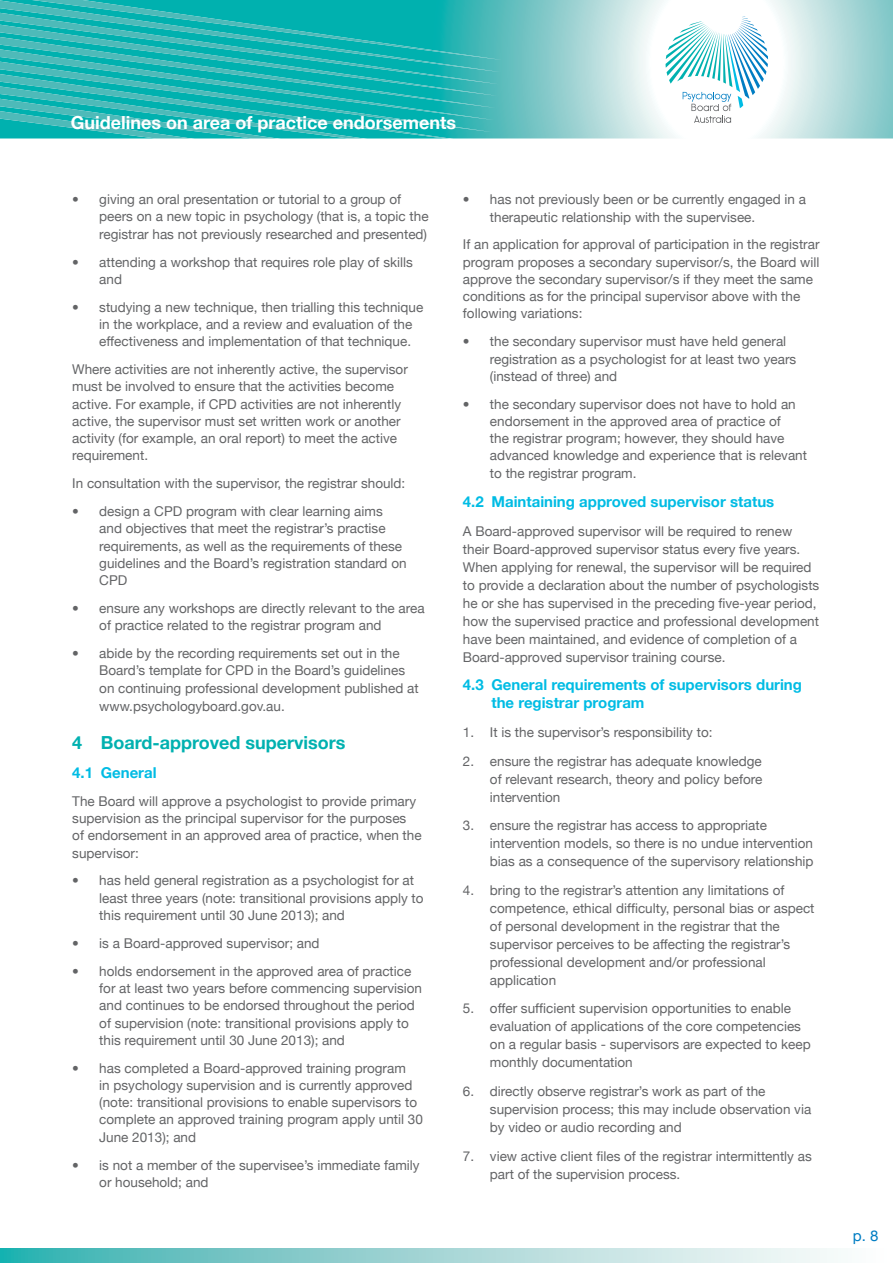
<style>
.page{position:relative;width:893px;height:1263px;background:#fff}
.page>*{position:absolute;margin:0;border:0;box-sizing:border-box;transform-origin:0 0}
.t1{font:700 18px "Helvetica Neue";color:#fff}
.t2{font:700 18px "Helvetica Neue";color:#00b1b0}
.t3{font:700 15px/18px "Helvetica Neue";color:#00bce4}
.t4{font:15px "Helvetica Neue";color:#007dc3}
.t5{font:13.5px/17.2px "Helvetica Neue";color:#636466}
</style>
<div class="page">
<svg style="left:502px;top:0;width:391px;height:138px"></svg>
<svg style="left:0;top:0;width:502px;height:139px;background:#22b6b4"></svg>
<svg style="left:0;top:1248px;width:834px;height:15px;background:#9ad4d4"></svg>
<svg style="left:665px;top:16px;width:103px;height:107px"></svg>
<h1 class="t1" style="left:71px;top:112px;width:387px">Guidelines on area of practice endorsements</h1>
<p class="t5" style="left:99px;top:191px;width:331px;text-indent:-27px">• giving an oral presentation or tutorial to a group of peers on a new topic in psychology (that is, a topic the registrar has not previously researched and presented)</p>
<p class="t5" style="left:99px;top:253px;width:315px;text-indent:-27px">• attending a workshop that requires role play of skills and</p>
<p class="t5" style="left:99px;top:298px;width:326px;text-indent:-27px">• studying a new technique, then trialling this technique in the workplace, and a review and evaluation of the effectiveness and implementation of that technique.</p>
<p class="t5" style="left:72px;top:360px;width:337px">Where activities are not inherently active, the supervisor must be involved to ensure that the activities become active. For example, if CPD activities are not inherently active, the supervisor must set written work or another activity (for example, an oral report) to meet the active requirement.</p>
<p class="t5" style="left:72px;top:475px;width:335px">In consultation with the supervisor, the registrar should:</p>
<p class="t5" style="left:99px;top:503px;width:309px;text-indent:-27px">• design a CPD program with clear learning aims and objectives that meet the registrar’s practise requirements, as well as the requirements of these guidelines and the Board’s registration standard on CPD</p>
<p class="t5" style="left:99px;top:599px;width:327px;text-indent:-27px">• ensure any workshops are directly relevant to the area of practice related to the registrar program and</p>
<p class="t5" style="left:99px;top:644px;width:321px;text-indent:-27px">• abide by the recording requirements set out in the Board’s template for CPD in the Board’s guidelines on continuing professional development published at www.psychologyboard.gov.au.</p>
<h1 class="t2" style="left:72px;top:732px;width:275px">4 Board-approved supervisors</h1>
<p class="t3" style="left:72px;top:763px;width:86px">4.1 General</p>
<p class="t5" style="left:72px;top:792px;width:351px">The Board will approve a psychologist to provide primary supervision as the principal supervisor for the purposes<br>of endorsement in an approved area of practice, when the supervisor:</p>
<p class="t5" style="left:99px;top:872px;width:326px;text-indent:-27px">• has held general registration as a psychologist for at least three years (note: transitional provisions apply to this requirement until 30 June 2013); and</p>
<p class="t5" style="left:72px;top:934px;width:249px">• is a Board-approved supervisor; and</p>
<p class="t5" style="left:99px;top:962px;width:324px;text-indent:-27px">• holds endorsement in the approved area of practice for at least two years before commencing supervision and continues to be endorsed throughout the period of supervision (note: transitional provisions apply to this requirement until 30 June 2013); and</p>
<p class="t5" style="left:99px;top:1059px;width:325px;text-indent:-27px">• has completed a Board-approved training program<br>in psychology supervision and is currently approved (note: transitional provisions to enable supervisors to complete an approved training program apply until 30<br>June 2013); and</p>
<p class="t5" style="left:99px;top:1156px;width:322px;text-indent:-27px">• is not a member of the supervisee’s immediate family or household; and</p>
<p class="t5" style="left:490px;top:191px;width:318px;text-indent:-27px">• has not previously been or be currently engaged in a therapeutic relationship with the supervisee.</p>
<p class="t5" style="left:463px;top:236px;width:358px">If an application for approval of participation in the registrar program proposes a secondary supervisor/s, the Board will approve the secondary supervisor/s if they meet the same conditions as for the principal supervisor above with the following variations:</p>
<p class="t5" style="left:490px;top:333px;width:308px;text-indent:-27px">• the secondary supervisor must have held general registration as a psychologist for at least two years (instead of three) and</p>
<p class="t5" style="left:490px;top:395px;width:319px;text-indent:-27px">• the secondary supervisor does not have to hold an endorsement in the approved area of practice of<br>the registrar program; however, they should have advanced knowledge and experience that is relevant to the registrar program.</p>
<p class="t3" style="left:463px;top:492px;width:313px">4.2 Maintaining approved supervisor status</p>
<p class="t5" style="left:463px;top:522px;width:358px;line-height:18px">A Board-approved supervisor will be required to renew their Board-approved supervisor status every five years.<br>When applying for renewal, the supervisor will be required to provide a declaration about the number of psychologists he or she has supervised in the preceding five-year period, how the supervised practice and professional development have been maintained, and evidence of completion of a Board-approved supervisor training course.</p>
<p class="t3" style="left:491px;top:676px;width:312px;text-indent:-28px">4.3 General requirements of supervisors during the registrar program</p>
<p class="t5" style="left:463px;top:723px;width:251px">1. It is the supervisor’s responsibility to:</p>
<p class="t5" style="left:490px;top:752px;width:274px;line-height:18px;text-align:justify;text-indent:-27px">2. ensure the registrar has adequate knowledge of relevant research, theory and policy before intervention</p>
<p class="t5" style="left:490px;top:816px;width:325px;line-height:18px;text-indent:-27px">3. ensure the registrar has access to appropriate intervention models, so there is no undue intervention bias as a consequence of the supervisory relationship</p>
<p class="t5" style="left:490px;top:881px;width:326px;line-height:18px;text-indent:-27px">4. bring to the registrar’s attention any limitations of competence, ethical difficulty, personal bias or aspect of personal development in the registrar that the supervisor perceives to be affecting the registrar’s professional development and/or professional application</p>
<p class="t5" style="left:490px;top:999px;width:322px;line-height:18px;text-indent:-27px">5. offer sufficient supervision opportunities to enable evaluation of applications of the core competencies on a regular basis - supervisors are expected to keep monthly documentation</p>
<p class="t5" style="left:490px;top:1082px;width:323px;line-height:18px;text-indent:-27px">6. directly observe registrar’s work as part of the supervision process; this may include observation via by video or audio recording and</p>
<p class="t5" style="left:490px;top:1147px;width:323px;line-height:18px;text-indent:-27px">7. view active client files of the registrar intermittently as part of the supervision process.</p>
<p class="t4" style="left:853px;top:1227px;width:27px">p. 8</p>
</div>
